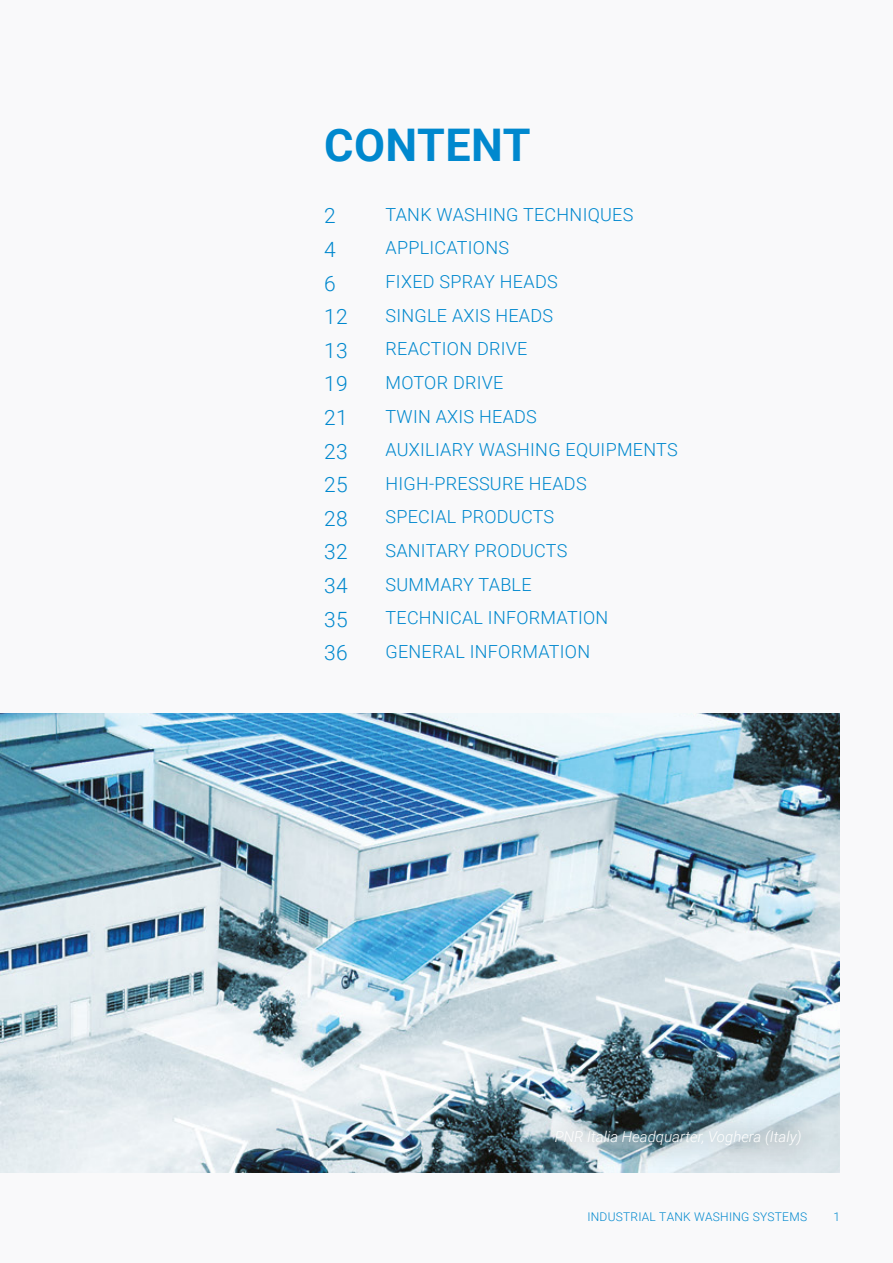
<style>
.page{position:relative;width:893px;height:1263px;background:#f9f9fa}
.page>*{position:absolute;margin:0;border:0;box-sizing:border-box;transform-origin:0 0}
.t1{font:700 45px "Roboto";letter-spacing:.01em;color:#0088ce}
.t2{font:300 21px/33.6px "Roboto";letter-spacing:.01em;color:#0088ce}
.t3{font:300 18px/33.6px "Roboto";letter-spacing:.015em;color:#0088ce}
.t4{font:italic 300 15px "Roboto";color:#fff}
.t5{font:300 12px "Roboto";letter-spacing:.02em;color:#0088ce}
</style>
<div class="page">
<img style="left:0;top:714px;width:840px;height:459px">
<img style="left:37px;top:1090px;width:803px;height:83px">
<h1 class="t1" style="left:324px;top:114px;width:208px">CONTENT</h1>
<p class="t2" style="left:324px;top:198px;width:25px">2<br>4<br>6<br>12<br>13<br>19<br>21<br>23<br>25<br>28<br>32<br>34<br>35<br>36</p>
<p class="t3" style="left:385px;top:197px;width:294px">TANK WASHING TECHNIQUES<br>APPLICATIONS<br>FIXED SPRAY HEADS<br>SINGLE AXIS HEADS<br>REACTION DRIVE<br>MOTOR DRIVE<br>TWIN AXIS HEADS<br>AUXILIARY WASHING EQUIPMENTS<br>HIGH-PRESSURE HEADS<br>SPECIAL PRODUCTS<br>SANITARY PRODUCTS<br>SUMMARY TABLE<br>TECHNICAL INFORMATION<br>GENERAL INFORMATION</p>
<p class="t4" style="left:555px;top:1126px;width:248px">PNR Italia Headquarter, Voghera (Italy)</p>
<p class="t5" style="left:587px;top:1208px;width:221px">INDUSTRIAL TANK WASHING SYSTEMS</p>
<p class="t5" style="left:834px;top:1208px;width:8px">1</p>
</div>
